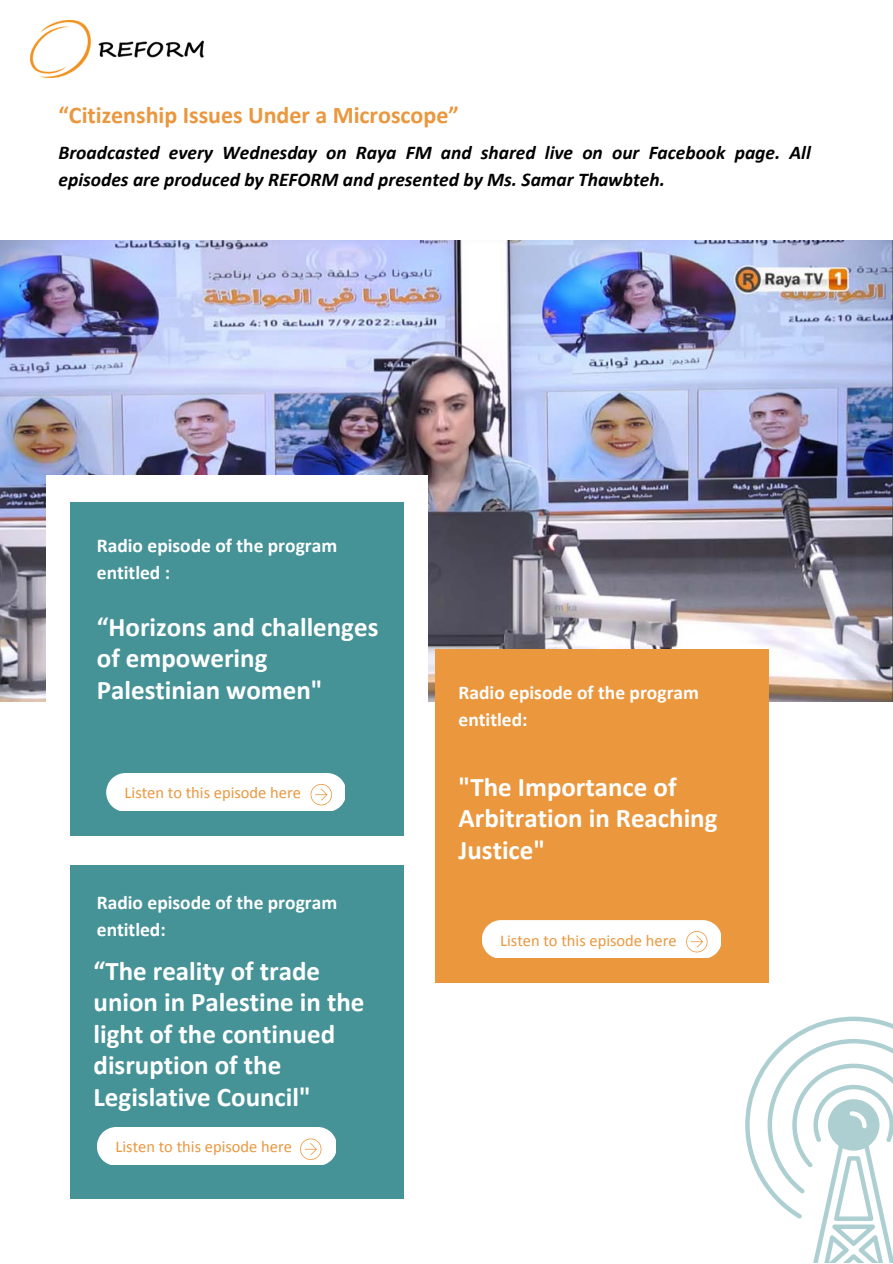
<style>
.page{position:relative;width:893px;height:1264px;background:#fff}
.page>*{position:absolute;margin:0;border:0;box-sizing:border-box;transform-origin:0 0}
.t1{font:700 27px/31.5px "Calibri";color:#fff}
.t2{font:700 24px "Calibri";color:#ea973e}
.t3{font:italic 700 19.5px/27px "Calibri";color:#000}
.t4{font:700 19.5px/27px "Calibri";color:#fff}
.t5{font:16.5px "Calibri";color:#ea973e}
</style>
<div class="page">
<img style="left:0;top:240px;width:892px;height:461px">
<svg style="left:745px;top:1016px;width:147px;height:246px"></svg>
<div style="left:70px;top:864px;width:333px;height:334px;background:#469397"></div>
<div style="left:435px;top:649px;width:333px;height:333px;background:#ea973e"></div>
<div style="left:46px;top:476px;width:381px;height:274px;background:#fff"></div>
<div style="left:70px;top:502px;width:333px;height:333px;background:#469397"></div>
<div style="left:106px;top:773px;width:238px;height:37px;background:#fff"></div>
<div style="left:97px;top:1127px;width:238px;height:37px;background:#fff"></div>
<svg style="left:482px;top:920px;width:238px;height:37px"></svg>
<img style="left:30px;top:20px;width:173px;height:58px">
<p class="t2" style="left:59px;top:105px;width:402px">“Citizenship Issues Under a Microscope”</p>
<p class="t3" style="left:58px;top:141px;width:753px">Broadcasted every Wednesday on Raya FM and shared live on our Facebook page. All episodes are produced by REFORM and presented by Ms. Samar Thawbteh.</p>
<p class="t4" style="left:97px;top:534px;width:242px">Radio episode of the program entitled :</p>
<p class="t1" style="left:97px;top:613px;width:283px">“Horizons and challenges of empowering<br>Palestinian women"</p>
<p class="t5" style="left:125px;top:786px;width:178px">Listen to this episode here</p>
<p class="t4" style="left:97px;top:890px;width:242px">Radio episode of the program entitled:</p>
<p class="t1" style="left:94px;top:957px;width:272px">“The reality of trade union in Palestine in the light of the continued disruption of the<br>Legislative Council"</p>
<p class="t5" style="left:116px;top:1139px;width:178px">Listen to this episode here</p>
<p class="t4" style="left:458px;top:681px;width:242px">Radio episode of the program entitled:</p>
<p class="t1" style="left:458px;top:773px;width:260px">"The Importance of<br>Arbitration in Reaching<br>Justice"</p>
<p class="t5" style="left:500px;top:933px;width:178px">Listen to this episode here</p>
</div>
